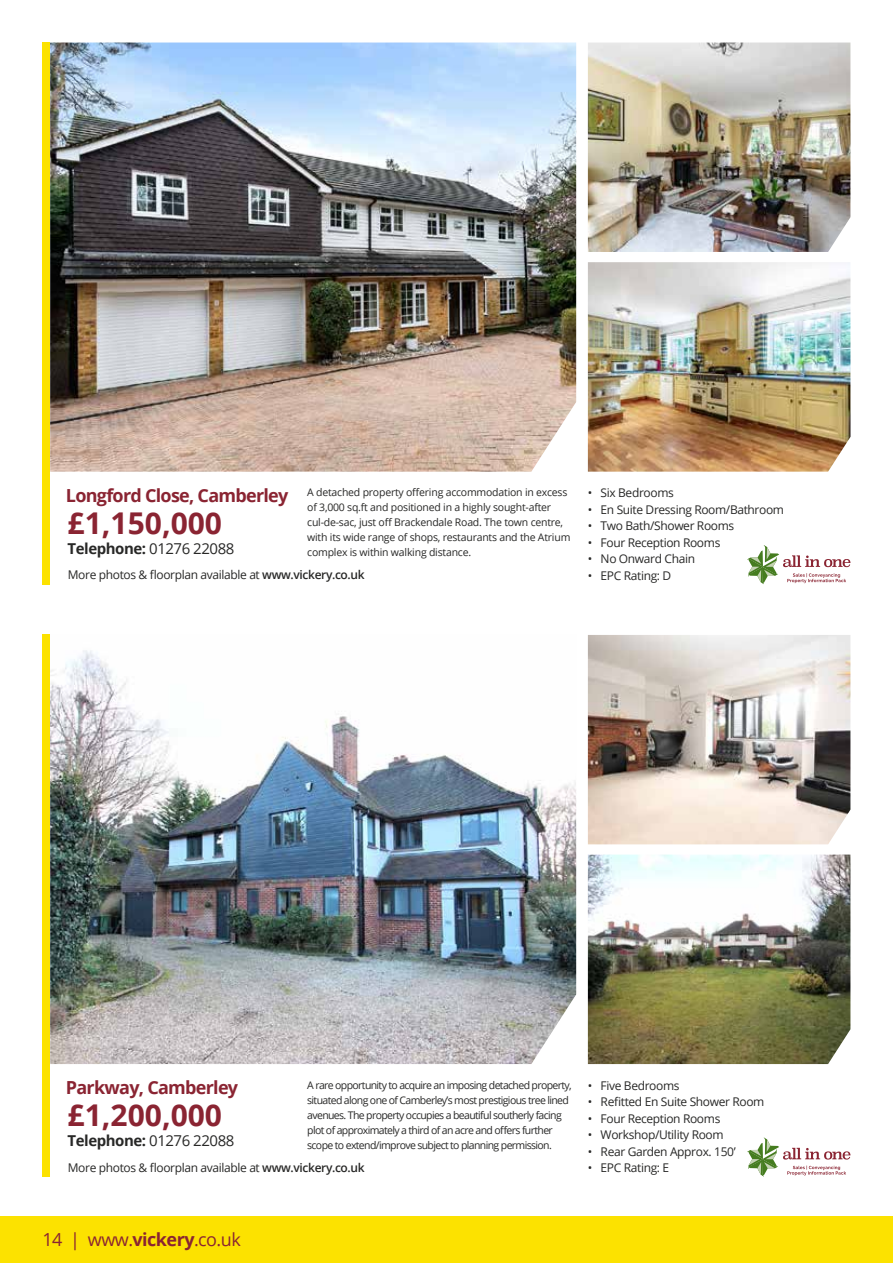
<style>
.page{position:relative;width:893px;height:1263px;background:#fff}
.page>*{position:absolute;margin:0;border:0;box-sizing:border-box;transform-origin:0 0}
.t1{font:700 30px "Open Sans";color:#8a2432}
.t2{font:700 18px "Open Sans";letter-spacing:-.04em;color:#8a2432}
.t3{font:18px "Open Sans";letter-spacing:-.03em;color:#8a2432}
.t4{font:700 15px "Open Sans";letter-spacing:-.03em;color:#282827}
.t5{font:12px "Open Sans";letter-spacing:-.03em;color:#282827}
.t6{font:10.5px/15px "Open Sans";letter-spacing:-.06em;color:#282827}
.t7{font:10.5px/15px "Open Sans";letter-spacing:-.02em;color:#282827}
.s1{font-weight:600}
.s2{font-weight:400}
.s3{font-weight:700}
</style>
<div class="page">
<div style="left:0;top:1216px;width:893px;height:47px;background:#fce200"></div>
<div style="left:43px;top:635px;width:7px;height:542px;background:#fce200"></div>
<img style="left:588px;top:635px;width:262px;height:209px">
<img style="left:588px;top:854px;width:262px;height:210px">
<img style="left:50px;top:650px;width:526px;height:414px">
<svg style="left:747px;top:1137px;width:103px;height:39px"></svg>
<div style="left:43px;top:43px;width:7px;height:542px;background:#fce200"></div>
<img style="left:588px;top:43px;width:262px;height:209px">
<img style="left:588px;top:262px;width:262px;height:210px">
<img style="left:50px;top:43px;width:526px;height:429px">
<svg style="left:747px;top:545px;width:103px;height:39px"></svg>
<h2 class="t2" style="left:66px;top:483px;width:224px">Longford Close, Camberley</h2>
<p class="t5" style="left:588px;top:485px;width:87px">• Six Bedrooms</p>
<p class="t5" style="left:588px;top:501px;width:198px">• En Suite Dressing Room/Bathroom</p>
<p class="t5" style="left:588px;top:518px;width:148px">• Two Bath/Shower Rooms</p>
<p class="t5" style="left:588px;top:534px;width:134px">• Four Reception Rooms</p>
<p class="t5" style="left:588px;top:551px;width:109px">• No Onward Chain</p>
<p class="t5" style="left:68px;top:566px;width:298px">More photos &amp; floorplan available at <span class="s1">www.vickery.co.uk</span></p>
<p class="t5" style="left:588px;top:567px;width:85px">• EPC Rating: D</p>
<p class="t7" style="left:307px;top:485px;width:265px">A detached property offering accommodation in excess of 3,000 sq.ft and positioned in a highly sought-after cul-de-sac, just off Brackendale Road. The town centre, with its wide range of shops, restaurants and the Atrium complex is within walking distance.</p>
<h1 class="t1" style="left:68px;top:502px;width:156px">£1,150,000</h1>
<p class="t4" style="left:68px;top:537px;width:168px">Telephone: <span class="s2">01276 22088</span></p>
<h2 class="t2" style="left:66px;top:1075px;width:174px">Parkway, Camberley</h2>
<p class="t5" style="left:588px;top:1077px;width:93px">• Five Bedrooms</p>
<p class="t5" style="left:588px;top:1094px;width:178px">• Refitted En Suite Shower Room</p>
<p class="t5" style="left:588px;top:1110px;width:134px">• Four Reception Rooms</p>
<p class="t5" style="left:588px;top:1127px;width:137px">• Workshop/Utility Room</p>
<p class="t5" style="left:588px;top:1143px;width:149px">• Rear Garden Approx. 150’</p>
<p class="t5" style="left:68px;top:1159px;width:298px">More photos &amp; floorplan available at <span class="s1">www.vickery.co.uk</span></p>
<p class="t5" style="left:588px;top:1160px;width:83px">• EPC Rating: E</p>
<p class="t6" style="left:307px;top:1077px;width:266px">A rare opportunity to acquire an imposing detached property, situated along one of Camberley’s most prestigious tree lined avenues. The property occupies a beautiful southerly facing plot of approximately a third of an acre and offers further scope to extend/improve subject to planning permission.</p>
<h1 class="t1" style="left:68px;top:1094px;width:156px">£1,200,000</h1>
<p class="t4" style="left:68px;top:1130px;width:168px">Telephone: <span class="s2">01276 22088</span></p>
<h2 class="t3" style="left:43px;top:1227px;width:200px">14 | www.<span class="s3">vickery</span>.co.uk</h2>
</div>
